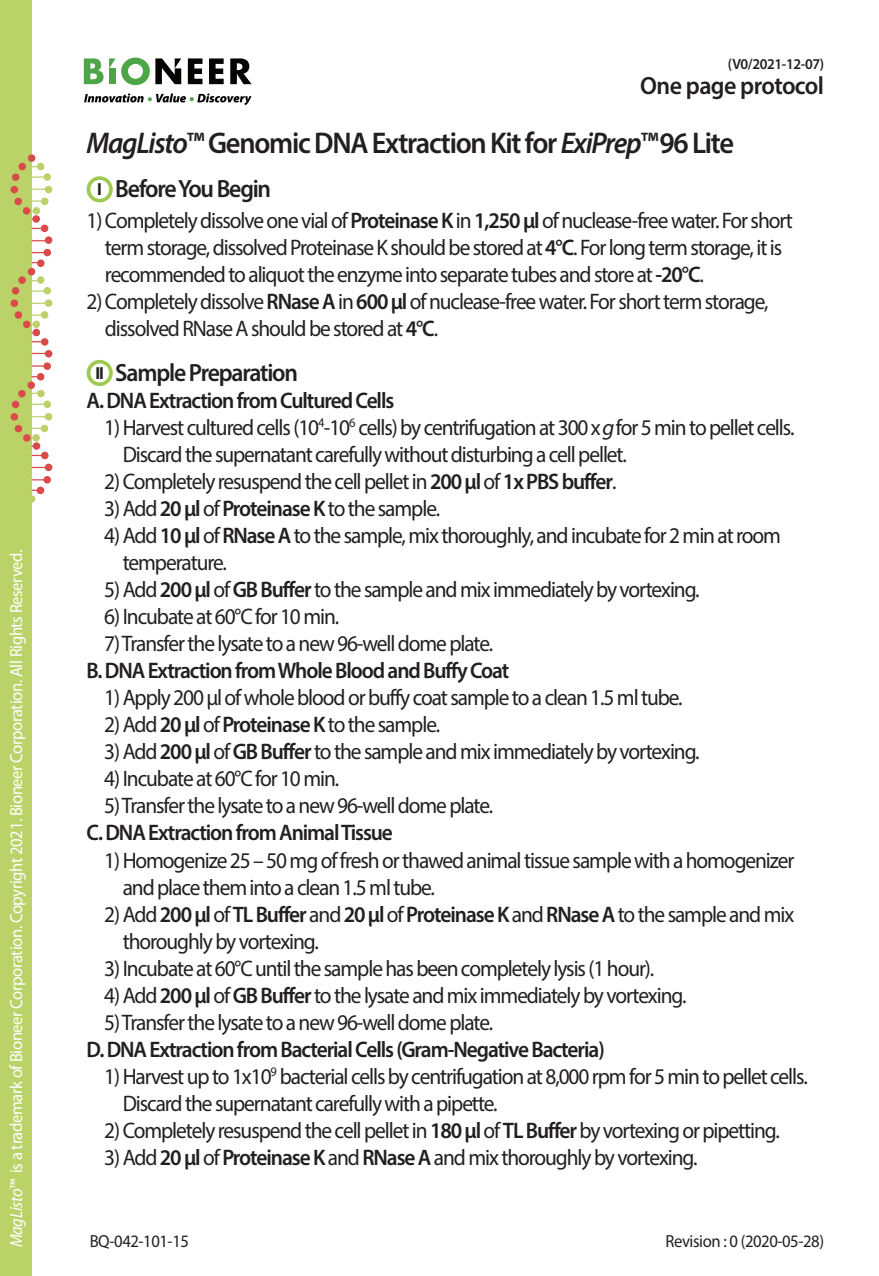
<style>
.page{position:relative;width:879px;height:1276px;background:#fff}
.page>*{position:absolute;margin:0;border:0;box-sizing:border-box;transform-origin:0 0}
.t1{font:600 30px "Myriad Pro";letter-spacing:-.045em;color:#231f20;scale:.95 1}
.기본{font:600 25px "Myriad Pro";letter-spacing:-.05em;color:#231f20;scale:.95 1}
.기본-2{font:600 25px "Myriad Pro";letter-spacing:-.025em;color:#231f20;scale:.96 1}
.파트제목{font:600 25px "Myriad Pro";letter-spacing:-.05em;color:#231f20;scale:.95 1}
.기본-3{font:22.5px/27px "Myriad Pro";letter-spacing:-.05em;color:#231f20;scale:.95 1}
.기본-4{font:600 22.5px "Myriad Pro";letter-spacing:-.05em;color:#231f20;scale:.95 1}
.t2{font:17.5px "Myriad Pro";letter-spacing:-.025em;color:#fff;scale:.95 1}
.t3{font:17.5px "Myriad Pro";letter-spacing:-.025em;color:#231f20;scale:.95 1}
.t4{font:700 17.5px "Myriad Pro";color:#231f20;scale:.95 1}
.t5{font:600 15px "Myriad Pro";letter-spacing:-.025em;color:#231f20;scale:.96 1}
.s1{font-style:italic}
.s2{font-weight:600}
</style>
<div class="page">
<div style="left:0;top:0;width:32px;height:1276px;background:#bbd269"></div>
<svg style="left:10px;top:154px;width:43px;height:349px"></svg>
<svg style="left:188px;top:58px;width:14px;height:26px"></svg>
<svg style="left:209px;top:58px;width:15px;height:26px"></svg>
<svg style="left:230px;top:58px;width:22px;height:26px"></svg>
<svg style="left:84px;top:58px;width:97px;height:27px"></svg>
<svg style="left:84px;top:93px;width:167px;height:12px"></svg>
<svg style="left:87px;top:176px;width:26px;height:26px"></svg>
<svg style="left:89px;top:179px;width:21px;height:21px"></svg>
<div style="left:87px;top:360px;width:26px;height:26px;background:#9eca51;border-radius:50%"></div>
<svg style="left:89px;top:363px;width:21px;height:21px"></svg>
<p class="t2" style="left:5px;top:1247px;width:736px;rotate:-90deg"><span class="s1">MagListo</span>™ is a trademark of Bioneer Corporation. Copyright 2021. Bioneer Corporation. All Rights Reserved.</p>
<p class="t5" style="left:728px;top:54px;width:102px">(V0/2021-12-07)</p>
<p class="기본-2" style="left:640px;top:70px;width:193px">One page protocol</p>
<p class="t1" style="left:87px;top:124px;width:683px"><span class="s1">MagListo</span>™ Genomic DNA Extraction Kit for <span class="s1">ExiPrep</span>™96 Lite</p>
<p class="t4" style="left:97px;top:178px;width:6px">I</p>
<p class="파트제목" style="left:115px;top:173px;width:166px">Before You Begin</p>
<p class="기본-3" style="left:105px;top:206px;width:726px;text-indent:-18px">1) Completely dissolve one vial of <span class="s2">Proteinase K</span> in <span class="s2">1,250 μl</span> of nuclease-free water. For short term storage, dissolved Proteinase K should be stored at <span class="s2">4°C</span>. For long term storage, it is recommended to aliquot the enzyme into separate tubes and store at <span class="s2">-20°C</span>.</p>
<p class="기본-3" style="left:105px;top:287px;width:700px;text-indent:-18px">2) Completely dissolve <span class="s2">RNase A</span> in <span class="s2">600 μl</span> of nuclease-free water. For short term storage, dissolved RNase A should be stored at <span class="s2">4°C</span>.</p>
<p class="t4" style="left:95px;top:361px;width:11px">II</p>
<p class="기본" style="left:115px;top:356px;width:194px">Sample Preparation</p>
<p class="기본-4" style="left:87px;top:386px;width:325px">A. DNA Extraction from Cultured Cells</p>
<p class="기본-3" style="left:123px;top:413px;width:709px;text-indent:-18px">1) Harvest cultured cells (10<sup>4</sup>-10<sup>6</sup> cells) by centrifugation at 300 x <span class="s1">g</span> for 5 min to pellet cells.<br>Discard the supernatant carefully without disturbing a cell pellet.</p>
<p class="기본-3" style="left:104px;top:467px;width:540px">2) Completely resuspend the cell pellet in <span class="s2">200 µl</span> of <span class="s2">1x PBS buffer</span>.</p>
<p class="기본-3" style="left:104px;top:494px;width:355px">3) Add <span class="s2">20 µl</span> of <span class="s2">Proteinase K</span> to the sample.</p>
<p class="기본-3" style="left:123px;top:521px;width:694px;text-indent:-18px">4) Add <span class="s2">10 µl</span> of <span class="s2">RNase A</span> to the sample, mix thoroughly, and incubate for 2 min at room temperature.</p>
<p class="기본-3" style="left:104px;top:575px;width:628px">5) Add <span class="s2">200 µl</span> of <span class="s2">GB Buffer</span> to the sample and mix immediately by vortexing.</p>
<p class="기본-3" style="left:104px;top:602px;width:249px">6) Incubate at 60°C for 10 min.</p>
<p class="기본-3" style="left:104px;top:630px;width:411px">7) Transfer the lysate to a new 96-well dome plate.</p>
<p class="기본-4" style="left:87px;top:656px;width:446px">B. DNA Extraction from Whole Blood and Buffy Coat</p>
<p class="기본-3" style="left:104px;top:684px;width:610px">1) Apply 200 μl of whole blood or buffy coat sample to a clean 1.5 ml tube.</p>
<p class="기본-3" style="left:104px;top:711px;width:355px">2) Add <span class="s2">20 µl</span> of <span class="s2">Proteinase K</span> to the sample.</p>
<p class="기본-3" style="left:104px;top:738px;width:628px">3) Add <span class="s2">200 µl</span> of <span class="s2">GB Buffer</span> to the sample and mix immediately by vortexing.</p>
<p class="기본-3" style="left:104px;top:765px;width:249px">4) Incubate at 60°C for 10 min.</p>
<p class="기본-3" style="left:104px;top:792px;width:411px">5) Transfer the lysate to a new 96-well dome plate.</p>
<p class="기본-4" style="left:87px;top:818px;width:324px">C. DNA Extraction from Animal Tissue</p>
<p class="기본-3" style="left:123px;top:846px;width:708px;text-indent:-18px">1) Homogenize 25 – 50 mg of fresh or thawed animal tissue sample with a homogenizer and place them into a clean 1.5 ml tube.</p>
<p class="기본-3" style="left:123px;top:900px;width:708px;text-indent:-18px">2) Add <span class="s2">200 µl</span> of <span class="s2">TL Buffer</span> and <span class="s2">20 µl</span> of <span class="s2">Proteinase K</span> and <span class="s2">RNase A</span> to the sample and mix thoroughly by vortexing.</p>
<p class="기본-3" style="left:104px;top:954px;width:580px">3) Incubate at 60°C until the sample has been completely lysis (1 hour).</p>
<p class="기본-3" style="left:104px;top:981px;width:614px">4) Add <span class="s2">200 µl</span> of <span class="s2">GB Buffer</span> to the lysate and mix immediately by vortexing.</p>
<p class="기본-3" style="left:104px;top:1008px;width:411px">5) Transfer the lysate to a new 96-well dome plate.</p>
<p class="기본-4" style="left:87px;top:1034px;width:547px">D. DNA Extraction from Bacterial Cells (Gram-Negative Bacteria)</p>
<p class="기본-3" style="left:123px;top:1062px;width:723px;text-indent:-18px">1) Harvest up to 1x10<sup>9</sup> bacterial cells by centrifugation at 8,000 rpm for 5 min to pellet cells.<br>Discard the supernatant carefully with a pipette.</p>
<p class="기본-3" style="left:104px;top:1116px;width:712px">2) Completely resuspend the cell pellet in <span class="s2">180 µl</span> of <span class="s2">TL Buffer</span> by vortexing or pipetting.</p>
<p class="기본-3" style="left:104px;top:1143px;width:626px">3) Add <span class="s2">20 µl</span> of <span class="s2">Proteinase K</span> and <span class="s2">RNase A</span> and mix thoroughly by vortexing.</p>
<p class="t3" style="left:90px;top:1230px;width:106px">BQ-042-101-15</p>
<p class="t3" style="left:665px;top:1230px;width:168px">Revision : 0 (2020-05-28)</p>
</div>
